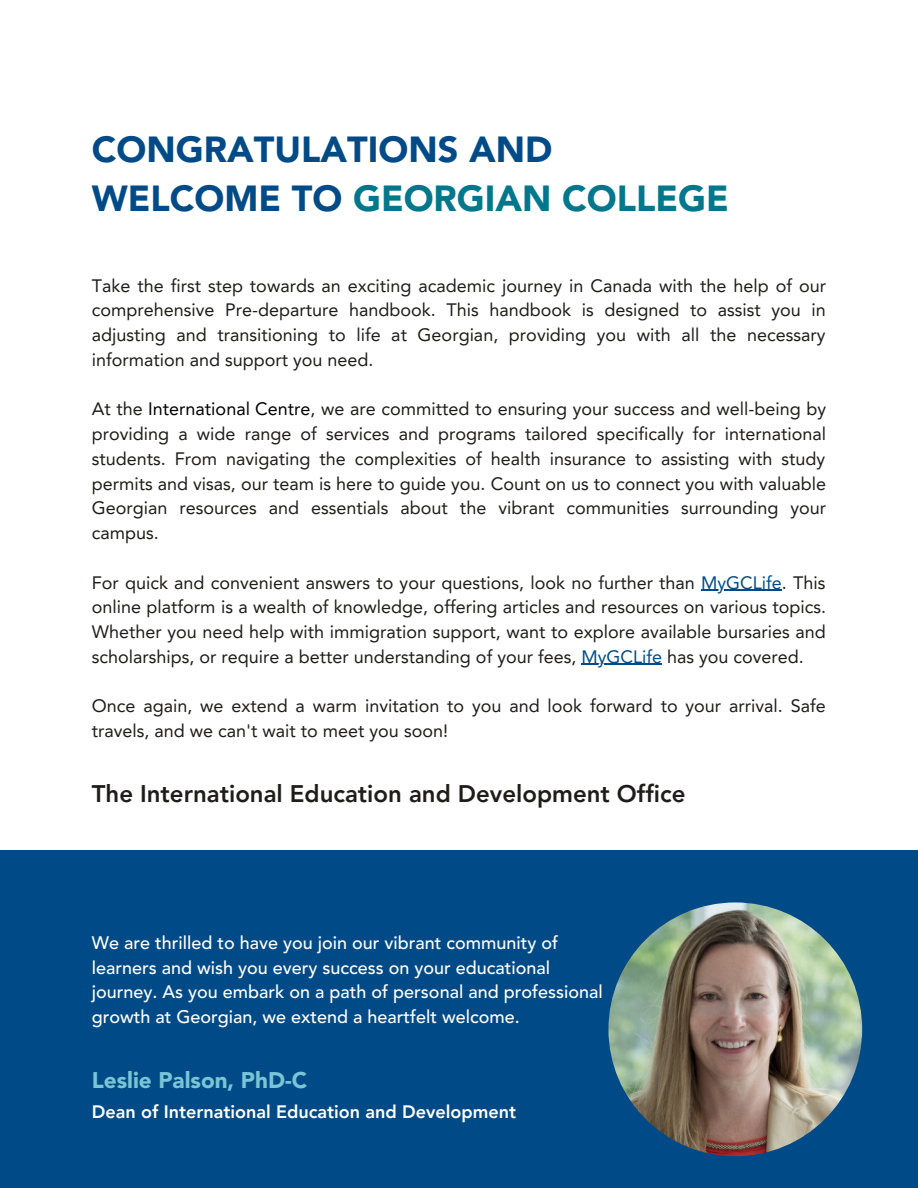
<style>
.page{position:relative;width:918px;height:1188px;background:#fff}
.page>*{position:absolute;margin:0;border:0;box-sizing:border-box;transform-origin:0 0}
.t1{font:900 36px "Avenir LT Std";color:#00778b}
.t2{font:900 36px "Avenir LT Std";color:#004b87}
.t3{font:800 24px "Avenir LT Pro";color:#1e1d1a}
.t4{font:900 22.5px "Avenir LT Std";color:#77c5d5}
.t5{font:18px/24.8px "Avenir LT Pro";color:#1e1d1a;text-align:justify}
.t6{font:500 18px/24.8px "Avenir LT Std";color:#fff}
.t7{font:800 18px "Avenir LT Pro";color:#fff}
.s1{color:#004b87}
.s2{color:#000}
</style>
<div class="page">
<hr style="left:701px;top:590px;width:81px;height:1px;background:#004b87">
<hr style="left:581px;top:664px;width:81px;height:1px;background:#004b87">
<div style="left:0;top:850px;width:918px;height:338px;background:#004b87"></div>
<img style="left:608px;top:902px;width:254px;height:254px;border-radius:50%">
<p class="t2" style="left:92px;top:135px;width:462px">CONGRATULATIONS AND</p>
<p class="t1" style="left:92px;top:184px;width:639px"><span class="s1">WELCOME TO</span> GEORGIAN COLLEGE</p>
<p class="t5" style="left:92px;top:275px;width:736px">Take the first step towards an exciting academic journey in Canada with the help of our comprehensive Pre-departure handbook. This handbook is designed to assist you in adjusting and transitioning to life at Georgian, providing you with all the necessary information and support you need.</p>
<p class="t5" style="left:92px;top:398px;width:736px">At the <span class="s2">International Centre</span>, we are committed to ensuring your success and well-being by providing a wide range of services and programs tailored specifically for international students. From navigating the complexities of health insurance to assisting with study permits and visas, our team is here to guide you. Count on us to connect you with valuable Georgian resources and essentials about the vibrant communities surrounding your campus.</p>
<p class="t5" style="left:92px;top:572px;width:736px">For quick and convenient answers to your questions, look no further than <span class="s1">MyGCLife</span>. This online platform is a wealth of knowledge, offering articles and resources on various topics.<br>Whether you need help with immigration support, want to explore available bursaries and scholarships, or require a better understanding of your fees, <span class="s1">MyGCLife</span> has you covered.</p>
<p class="t5" style="left:92px;top:695px;width:735px">Once again, we extend a warm invitation to you and look forward to your arrival. Safe travels, and we can't wait to meet you soon!</p>
<p class="t3" style="left:92px;top:784px;width:595px">The International Education and Development Office</p>
<p class="t6" style="left:92px;top:932px;width:512px">We are thrilled to have you join our vibrant community of learners and wish you every success on your educational journey. As you embark on a path of personal and professional growth at Georgian, we extend a heartfelt welcome.</p>
<p class="t4" style="left:92px;top:1071px;width:217px">Leslie Palson, PhD-C</p>
<p class="t7" style="left:92px;top:1104px;width:426px">Dean of International Education and Development</p>
</div>
